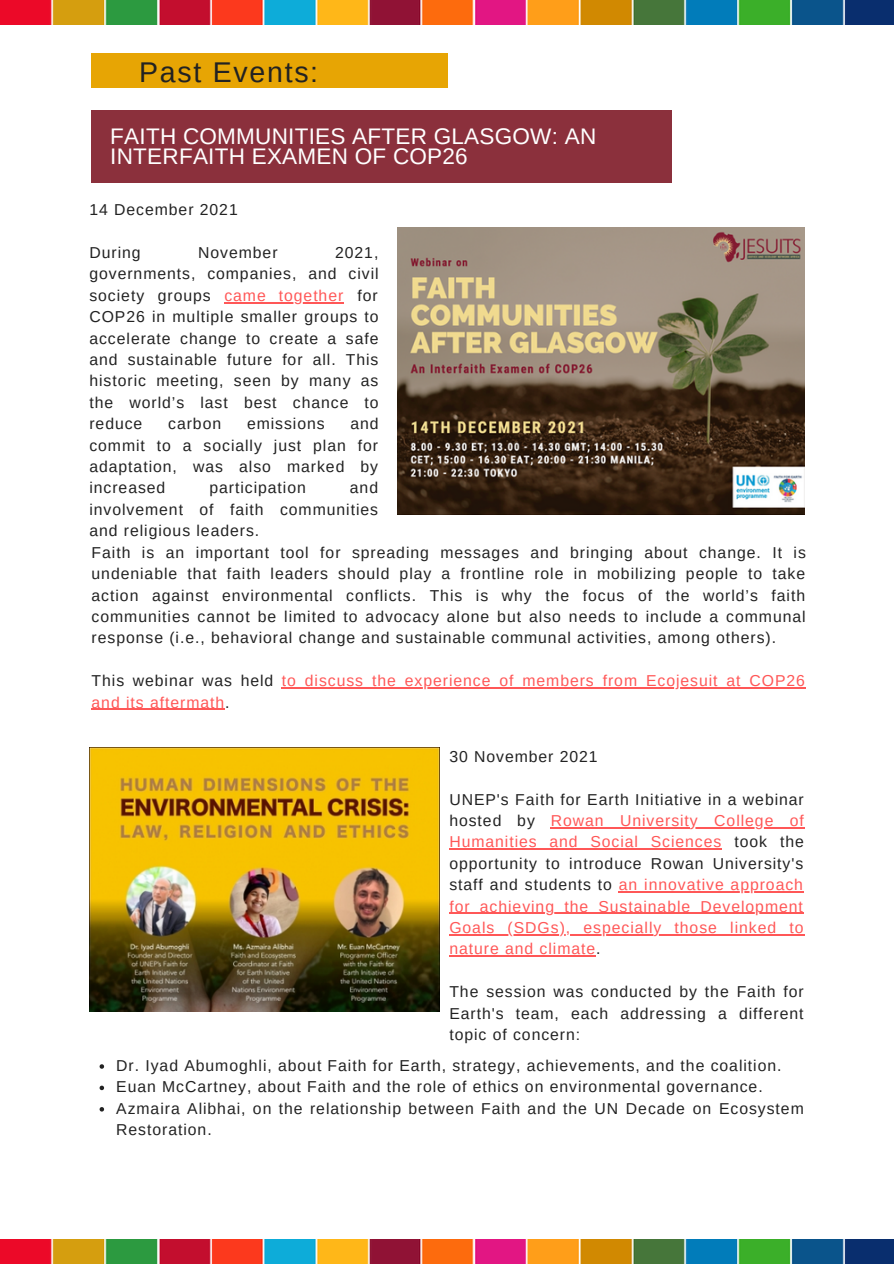
<style>
.page{position:relative;width:894px;height:1264px;background:#fff}
.page>*{position:absolute;margin:0;border:0;box-sizing:border-box;transform-origin:0 0}
.t1{font:28.5px "Arimo";letter-spacing:.06em;color:#222}
.t2{font:22.5px/20.2px "Arimo";letter-spacing:.01em;color:#fff}
.t3{font:15.75px/21.5px "Arimo";letter-spacing:.06em;color:#222;text-align:justify}
.t4{font:15.75px/21.5px "Arimo";letter-spacing:.06em;color:#ff5757;text-align:justify}
.s1{color:#ff5757}
.s2{color:#222}
</style>
<div class="page">
<img style="left:0;top:0;width:893px;height:25px">
<img style="left:0;top:1239px;width:893px;height:24px">
<hr style="left:550px;top:827px;width:254px;height:1px;background:#ff5757">
<hr style="left:449px;top:848px;width:273px;height:1px;background:#ff5757">
<hr style="left:618px;top:891px;width:185px;height:1px;background:#ff5757">
<hr style="left:449px;top:912px;width:354px;height:1px;background:#ff5757">
<hr style="left:449px;top:934px;width:355px;height:1px;background:#ff5757">
<hr style="left:449px;top:955px;width:147px;height:1px;background:#ff5757">
<img style="left:89px;top:747px;width:351px;height:264px">
<svg style="left:99px;top:1064px;width:5px;height:4px"></svg>
<svg style="left:99px;top:1085px;width:5px;height:5px"></svg>
<svg style="left:99px;top:1107px;width:5px;height:4px"></svg>
<div style="left:92px;top:53px;width:355px;height:35px;background:#e7a504"></div>
<div style="left:92px;top:110px;width:579px;height:72px;background:#8b303c"></div>
<img style="left:397px;top:227px;width:407px;height:287px">
<hr style="left:224px;top:302px;width:120px;height:1px;background:#ff5757">
<hr style="left:282px;top:687px;width:523px;height:1px;background:#ff5757">
<hr style="left:92px;top:708px;width:133px;height:1px;background:#ff5757">
<p class="t1" style="left:139px;top:56px;width:180px">Past Events:</p>
<p class="t2" style="left:110px;top:126px;width:487px">FAITH COMMUNITIES AFTER GLASGOW: AN<br>INTERFAITH EXAMEN OF COP26</p>
<p class="t3" style="left:89px;top:199px;width:150px">14 December 2021</p>
<p class="t3" style="left:89px;top:242px;width:53px">During</p>
<p class="t3" style="left:198px;top:242px;width:81px">November</p>
<p class="t3" style="left:89px;top:242px;width:291px;text-indent:246px">2021, governments, companies, and civil society groups <span class="s1">came together</span> for COP26 in multiple smaller groups to accelerate change to create a safe and sustainable future for all. This historic meeting, seen by many as the world’s last best chance to reduce</p>
<p class="t3" style="left:89px;top:413px;width:291px;text-indent:261px">and commit to a socially just plan for adaptation, was also marked by increased</p>
<p class="t3" style="left:168px;top:413px;width:54px">carbon</p>
<p class="t3" style="left:247px;top:413px;width:79px">emissions</p>
<p class="t3" style="left:89px;top:477px;width:290px;text-indent:260px">and involvement of faith communities and religious leaders.</p>
<p class="t3" style="left:92px;top:541px;width:715px">Faith is an important tool for spreading messages and bringing about change. It is undeniable that faith leaders should play a frontline role in mobilizing people to take action against environmental conflicts. This is why the focus of the world’s faith communities cannot be limited to advocacy alone but also needs to include a communal response (i.e., behavioral change and sustainable communal activities, among others).</p>
<p class="t4" style="left:92px;top:670px;width:714px"><span class="s2">This webinar was held</span> to discuss the experience of members from Ecojesuit at COP26 and its aftermath<span class="s2">.</span></p>
<p class="t3" style="left:209px;top:477px;width:98px">participation</p>
<p class="t3" style="left:449px;top:745px;width:150px">30 November 2021</p>
<p class="t4" style="left:449px;top:788px;width:356px"><span class="s2">UNEP's Faith for Earth Initiative in a webinar hosted by</span> Rowan University College of Humanities and Social Sciences <span class="s2">took the opportunity to introduce Rowan University's staff and students to</span> an innovative approach for achieving the Sustainable Development Goals (SDGs), especially those linked to nature and climate<span class="s2">.</span></p>
<p class="t3" style="left:449px;top:981px;width:356px">The session was conducted by the Faith for Earth's team, each addressing a different topic of concern:</p>
<p class="t3" style="left:116px;top:1054px;width:666px">Dr. Iyad Abumoghli, about Faith for Earth, strategy, achievements, and the coalition.</p>
<p class="t3" style="left:116px;top:1076px;width:647px">Euan McCartney, about Faith and the role of ethics on environmental governance.</p>
<p class="t3" style="left:116px;top:1097px;width:688px">Azmaira Alibhai, on the relationship between Faith and the UN Decade on Ecosystem<br>Restoration.</p>
</div>
